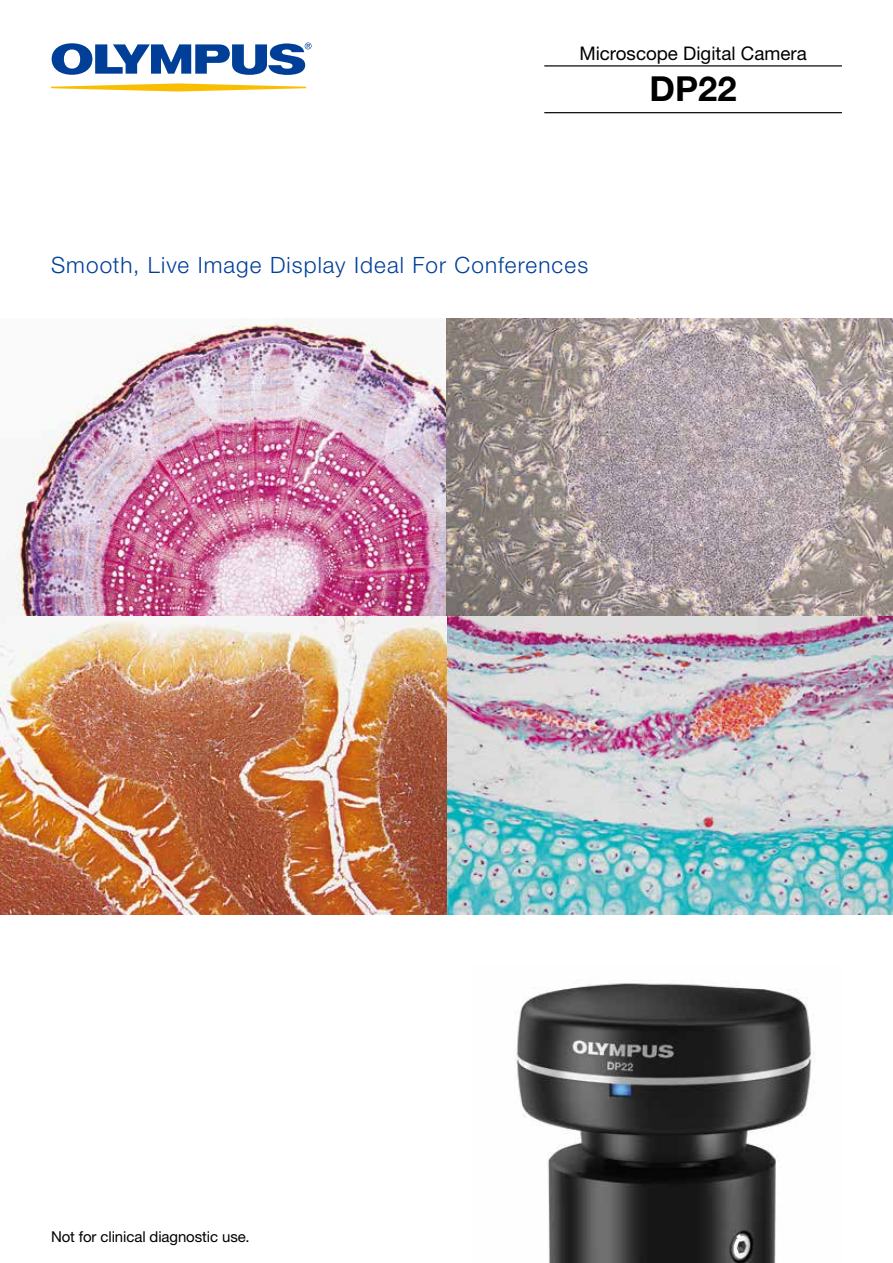
<style>
.page{position:relative;width:893px;height:1263px;background:#fff}
.page>*{position:absolute;margin:0;border:0;box-sizing:border-box;transform-origin:0 0}
.t1{font:700 34.5px "Helvetica Neue LT Std";color:#000}
.t2{font:300 22.5px "Helvetica Neue LT Std";letter-spacing:.045em;color:#003f98}
.t3{font:18.75px "Helvetica Neue LT Std";color:#000}
.t4{font:15px "Helvetica Neue LT Std";letter-spacing:-.005em;color:#000}
</style>
<div class="page">
<svg style="left:51px;top:83px;width:255px;height:9px"></svg>
<svg style="left:52px;top:43px;width:260px;height:32px"></svg>
<img style="left:0;top:319px;width:893px;height:595px">
<hr style="left:544px;top:65px;width:298px;height:2px;background:#000">
<hr style="left:544px;top:112px;width:298px;height:1px;background:#000">
<img style="left:515px;top:983px;width:300px;height:280px">
<p class="t3" style="left:579px;top:42px;width:229px">Microscope Digital Camera</p>
<h1 class="t1" style="left:650px;top:67px;width:88px">DP22</h1>
<p class="t2" style="left:51px;top:251px;width:539px">Smooth, Live Image Display Ideal For Conferences</p>
<p class="t4" style="left:51px;top:1228px;width:200px">Not for clinical diagnostic use.</p>
</div>
